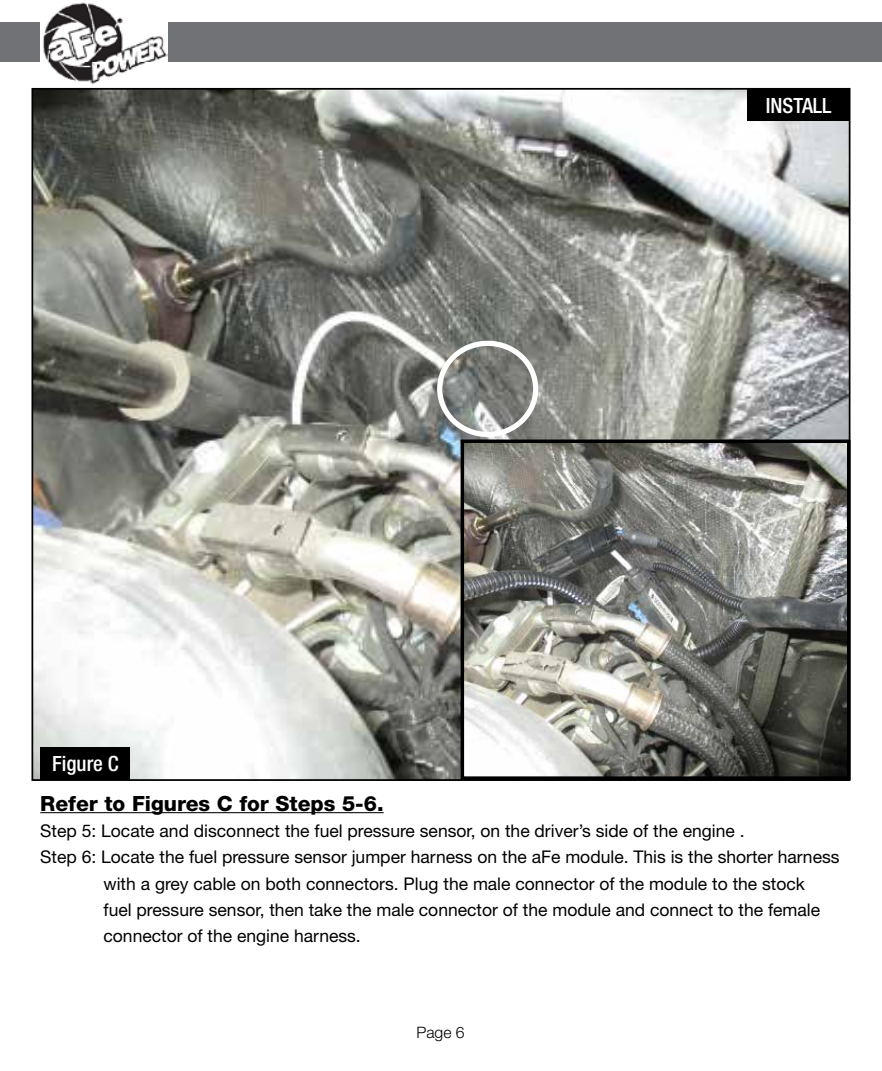
<style>
.page{position:relative;width:882px;height:1071px;background:#fff}
.page>*{position:absolute;margin:0;border:0;box-sizing:border-box;transform-origin:0 0}
.t1{font:800 21px "Helvetica Neue";color:#000}
.t2{font:500 condensed 21px "Helvetica Neue";color:#fff}
.t3{font:17.5px "Helvetica Neue";color:#000}
.t4{font:300 15.75px "Helvetica Neue";color:#000}
</style>
<div class="page">
<div style="left:0;top:23px;width:882px;height:39px;background:#717275"></div>
<img style="left:40px;top:2px;width:127px;height:82px">
<img style="left:35px;top:91px;width:812px;height:687px">
<hr style="left:40px;top:812px;width:344px;height:1px;background:#000">
<div style="left:40px;top:747px;width:90px;height:33px;background:#000"></div>
<div style="left:747px;top:88px;width:103px;height:33px;background:#000"></div>
<img style="left:466px;top:445px;width:379px;height:330px">
<div style="left:461px;top:440px;width:389px;height:340px;border:4px solid #000"></div>
<div style="left:437px;top:341px;width:101px;height:96px;border:5px solid #fff;border-radius:50%"></div>
<p class="t2" style="left:52px;top:751px;width:68px">Figure C</p>
<p class="t2" style="left:766px;top:93px;width:67px">INSTALL</p>
<p class="t1" style="left:40px;top:791px;width:345px">Refer to Figures C for Steps 5-6.</p>
<p class="t3" style="left:40px;top:820px;width:706px">Step 5: Locate and disconnect the fuel pressure sensor, on the driver’s side of the engine .</p>
<p class="t3" style="left:40px;top:847px;width:801px">Step 6: Locate the fuel pressure sensor jumper harness on the aFe module. This is the shorter harness</p>
<p class="t3" style="left:103px;top:873px;width:703px">with a grey cable on both connectors. Plug the male connector of the module to the stock</p>
<p class="t3" style="left:103px;top:899px;width:718px">fuel pressure sensor, then take the male connector of the module and connect to the female</p>
<p class="t3" style="left:103px;top:925px;width:259px">connector of the engine harness.</p>
<p class="t4" style="left:416px;top:1023px;width:50px">Page 6</p>
</div>
